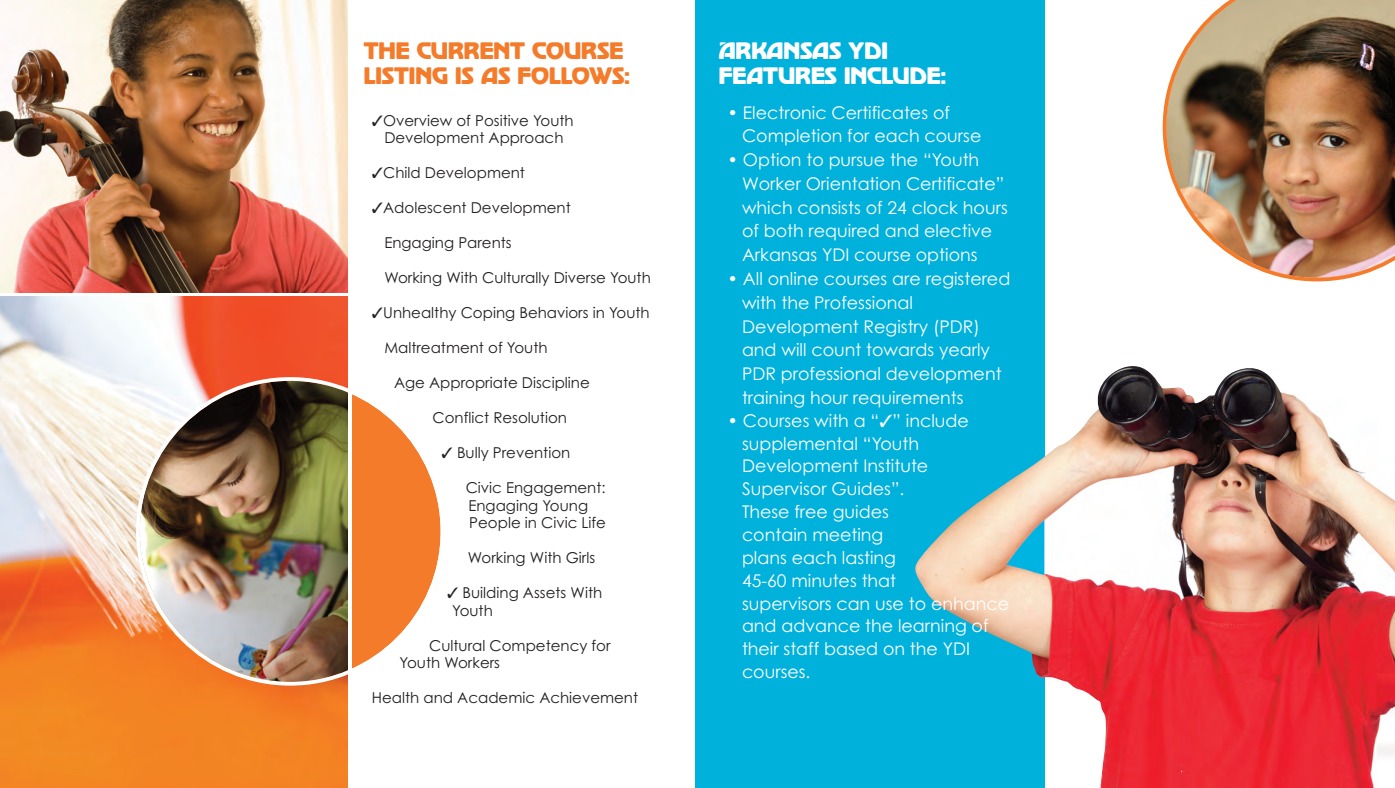
<style>
.page{position:relative;width:1395px;height:788px;background:#fff}
.page>*{position:absolute;margin:0;border:0;box-sizing:border-box;transform-origin:0 0}
.t1{font:25px/25px "Diablo Std";color:#f47b2a}
.t2{font:25px/25px "Diablo Std";color:#fff}
.t3{font:17.5px/22.9px "Century Gothic";color:#fff}
.t4{font:15px/17.5px "Century Gothic";color:#231f20}
</style>
<div class="page">
<div style="left:695px;top:0;width:350px;height:788px;background:#00b1dc"></div>
<img style="left:0;top:0;width:348px;height:292px">
<img style="left:0;top:296px;width:348px;height:492px">
<img style="left:136px;top:377px;width:305px;height:308px">
<hr style="left:349px;top:0;width:3px;height:788px;background:#fff">
<img style="left:915px;top:366px;width:480px;height:422px">
<img style="left:1163px;top:0;width:232px;height:281px">
<h1 class="t1" style="left:364px;top:38px;width:268px">THE CURRENT COURSE<br>LISTING IS AS FOLLOWS:</h1>
<h1 class="t2" style="left:719px;top:38px;width:229px">ARKANSAS YDI<br>FEATURES INCLUDE:</h1>
<p class="t3" style="left:742px;top:101px;width:241px;line-height:23.8px;text-indent:-15px">• Electronic Certificates of<br>Completion for each course</p>
<p class="t3" style="left:742px;top:148px;width:267px;line-height:23.8px;text-indent:-15px">• Option to pursue the “Youth<br>Worker Orientation Certificate” which consists of 24 clock hours of both required and elective<br>Arkansas YDI course options</p>
<p class="t3" style="left:742px;top:267px;width:270px;line-height:23.8px;text-indent:-15px">• All online courses are registered with the Professional<br>Development Registry (PDR) and will count towards yearly<br>PDR professional development training hour requirements</p>
<p class="t3" style="left:742px;top:409px;width:269px;text-indent:-15px">• Courses with a “✓” include supplemental “Youth<br>Development Institute<br>Supervisor Guides”.<br>These free guides<br>contain meeting<br>plans each lasting<br>45-60 minutes that<br>supervisors can use to enhance and advance the learning of their staff based on the YDI courses.</p>
<p class="t4" style="left:372px;top:112px;width:203px;text-align:center">✓Overview of Positive Youth<br>Development Approach</p>
<p class="t4" style="left:372px;top:164px;width:155px">✓Child Development</p>
<p class="t4" style="left:372px;top:199px;width:201px">✓Adolescent Development</p>
<p class="t4" style="left:384px;top:234px;width:129px">Engaging Parents</p>
<p class="t4" style="left:384px;top:269px;width:268px">Working With Culturally Diverse Youth</p>
<p class="t4" style="left:372px;top:304px;width:279px">✓Unhealthy Coping Behaviors in Youth</p>
<p class="t4" style="left:384px;top:339px;width:165px">Maltreatment of Youth</p>
<p class="t4" style="left:394px;top:374px;width:197px">Age Appropriate Discipline</p>
<p class="t4" style="left:433px;top:409px;width:136px">Conflict Resolution</p>
<p class="t4" style="left:442px;top:444px;width:130px">✓ Bully Prevention</p>
<p class="t4" style="left:466px;top:479px;width:142px">Civic Engagement:<br>Engaging Young<br>People in Civic Life</p>
<p class="t4" style="left:468px;top:549px;width:129px">Working With Girls</p>
<p class="t4" style="left:452px;top:584px;width:152px;text-indent:-5px">✓ Building Assets With<br>Youth</p>
<p class="t4" style="left:400px;top:637px;width:213px;text-indent:30px">Cultural Competency for<br>Youth Workers</p>
<p class="t4" style="left:372px;top:689px;width:268px">Health and Academic Achievement</p>
</div>
